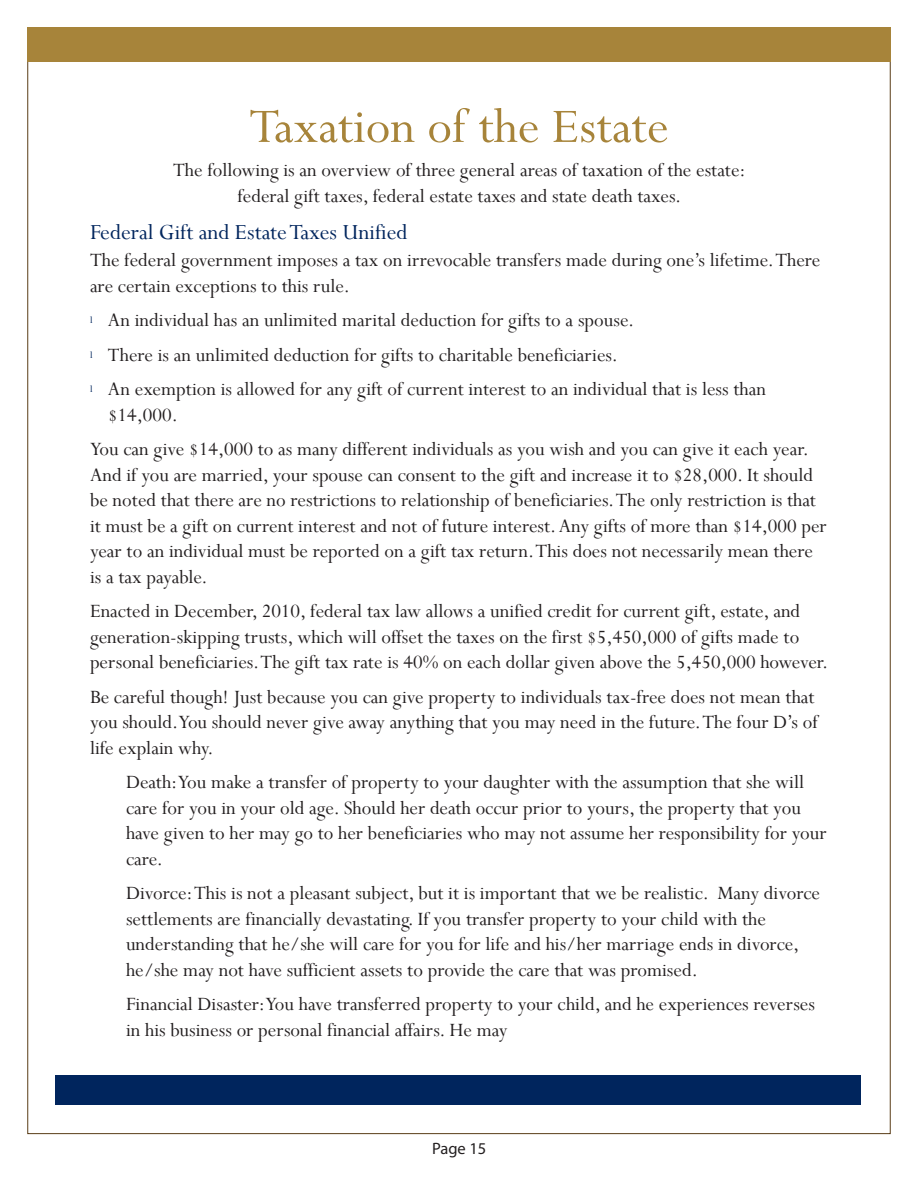
<style>
.page{position:relative;width:918px;height:1188px;background:#fff}
.page>*{position:absolute;margin:0;border:0;box-sizing:border-box;transform-origin:0 0}
.HD-large{font:54px "Perpetua";color:#a7843a}
.HD-Steps{font:24px "Perpetua";color:#00255d}
.TXT-body{font:21px/25.5px "Perpetua";color:#231f20}
.TXT-bullet{font:21px/25.5px "Perpetua";color:#231f20}
.TXT-body_n{font:21px/25.5px "Perpetua";color:#231f20}
.t1{font:16.5px "Myriad Pro";color:#231f20}
.s1{font-size:10.5px;color:#00255d}
</style>
<div class="page">
<div style="left:27px;top:27px;width:864px;height:35px;background:#a7843a"></div>
<div style="left:56px;top:1076px;width:805px;height:29px;background:#00255d"></div>
<p class="HD-large" style="left:249px;top:92px;width:421px">Taxation of the Estate</p>
<p class="TXT-body" style="left:173px;top:157px;width:574px;text-align:center">The following is an overview of three general areas of taxation of the estate: federal gift taxes, federal estate taxes and state death taxes.</p>
<p class="HD-Steps" style="left:90px;top:217px;width:319px">Federal Gift and Estate Taxes Unified</p>
<p class="TXT-body_n" style="left:90px;top:247px;width:732px">The federal government imposes a tax on irrevocable transfers made during one’s lifetime. There are certain exceptions to this rule.</p>
<p class="TXT-bullet" style="left:90px;top:307px;width:546px"><span class="s1">l</span> An individual has an unlimited marital deduction for gifts to a spouse.</p>
<p class="TXT-bullet" style="left:90px;top:342px;width:529px"><span class="s1">l</span> There is an unlimited deduction for gifts to charitable beneficiaries.</p>
<p class="TXT-bullet" style="left:108px;top:376px;width:660px;text-indent:-18px"><span class="s1">l</span> An exemption is allowed for any gift of current interest to an individual that is less than $14,000.</p>
<p class="TXT-body" style="left:90px;top:436px;width:738px">You can give $14,000 to as many different individuals as you wish and you can give it each year.<br>And if you are married, your spouse can consent to the gift and increase it to $28,000. It should be noted that there are no restrictions to relationship of beneficiaries. The only restriction is that it must be a gift on current interest and not of future interest. Any gifts of more than $14,000 per year to an individual must be reported on a gift tax return. This does not necessarily mean there is a tax payable.</p>
<p class="TXT-body" style="left:90px;top:598px;width:740px">Enacted in December, 2010, federal tax law allows a unified credit for current gift, estate, and generation-skipping trusts, which will offset the taxes on the first $5,450,000 of gifts made to personal beneficiaries. The gift tax rate is 40% on each dollar given above the 5,450,000 however.</p>
<p class="TXT-body" style="left:90px;top:684px;width:729px">Be careful though! Just because you can give property to individuals tax-free does not mean that you should. You should never give away anything that you may need in the future. The four D’s of life explain why.</p>
<p class="TXT-body" style="left:126px;top:769px;width:702px">Death: You make a transfer of property to your daughter with the assumption that she will care for you in your old age. Should her death occur prior to yours, the property that you have given to her may go to her beneficiaries who may not assume her responsibility for your care.</p>
<p class="TXT-body" style="left:126px;top:880px;width:696px">Divorce: This is not a pleasant subject, but it is important that we be realistic. Many divorce settlements are financially devastating. If you transfer property to your child with the understanding that he/she will care for you for life and his/her marriage ends in divorce, he/she may not have sufficient assets to provide the care that was promised.</p>
<p class="TXT-body" style="left:126px;top:991px;width:691px">Financial Disaster: You have transferred property to your child, and he experiences reverses in his business or personal financial affairs. He may</p>
<p class="t1" style="left:432px;top:1138px;width:56px">Page 15</p>
</div>
